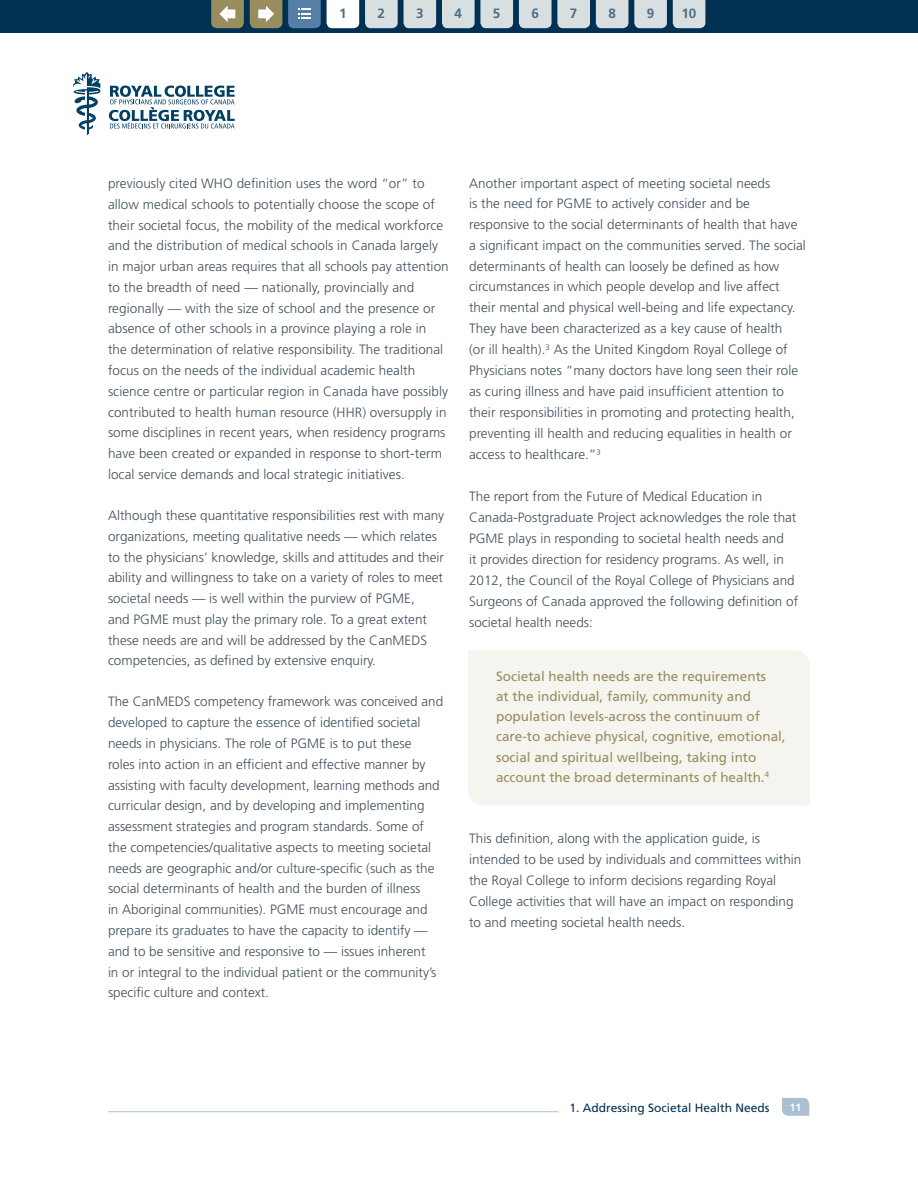
<style>
.page{position:relative;width:918px;height:1188px;background:#fff}
.page>*{position:absolute;margin:0;border:0;box-sizing:border-box;transform-origin:0 0}
.t1{font:300 13.5px/20.9px "Frutiger";color:#414f5c}
.t2{font:13.5px/20.2px "Frutiger";color:#998d5f}
.t3{font:700 13.5px "Frutiger";color:#4d6f86}
.t4{font:12px "Frutiger";color:#003152}
.t5{font:700 10.5px "Frutiger";color:#fff}
</style>
<div class="page">
<div style="left:468px;top:650px;width:342px;height:155px;background:#f5f4ef"></div>
<svg style="left:73px;top:72px;width:28px;height:63px"></svg>
<svg style="left:109px;top:86px;width:126px;height:43px"></svg>
<svg style="left:782px;top:1098px;width:27px;height:18px"></svg>
<hr style="left:108px;top:1111px;width:451px;height:1px;background:#aabfd2">
<div style="left:0;top:0;width:918px;height:33px;background:#003152"></div>
<svg style="left:327px;top:0;width:32px;height:28px"></svg>
<svg style="left:365px;top:0;width:33px;height:28px"></svg>
<svg style="left:404px;top:0;width:32px;height:28px"></svg>
<svg style="left:442px;top:0;width:71px;height:28px;background:#c3ced2"></svg>
<svg style="left:519px;top:0;width:71px;height:28px;background:#c3ced2"></svg>
<svg style="left:596px;top:0;width:32px;height:28px"></svg>
<svg style="left:634px;top:0;width:33px;height:28px"></svg>
<svg style="left:673px;top:0;width:32px;height:28px"></svg>
<svg style="left:288px;top:0;width:33px;height:28px"></svg>
<svg style="left:250px;top:0;width:32px;height:28px"></svg>
<svg style="left:211px;top:0;width:33px;height:28px"></svg>
<p class="t3" style="left:339px;top:6px;width:9px">1</p>
<p class="t3" style="left:378px;top:6px;width:9px">2</p>
<p class="t3" style="left:416px;top:6px;width:9px">3</p>
<p class="t3" style="left:455px;top:6px;width:9px">4</p>
<p class="t3" style="left:493px;top:6px;width:9px">5</p>
<p class="t3" style="left:531px;top:6px;width:9px">6</p>
<p class="t3" style="left:570px;top:6px;width:9px">7</p>
<p class="t3" style="left:608px;top:6px;width:9px">8</p>
<p class="t3" style="left:647px;top:6px;width:9px">9</p>
<p class="t3" style="left:681px;top:6px;width:17px">10</p>
<p class="t1" style="left:108px;top:172px;width:342px">previously cited WHO definition uses the word “or” to allow medical schools to potentially choose the scope of their societal focus, the mobility of the medical workforce and the distribution of medical schools in Canada largely in major urban areas requires that all schools pay attention to the breadth of need — nationally, provincially and regionally — with the size of school and the presence or absence of other schools in a province playing a role in<br>the determination of relative responsibility. The traditional focus on the needs of the individual academic health science centre or particular region in Canada have possibly contributed to health human resource (HHR) oversupply in some disciplines in recent years, when residency programs have been created or expanded in response to short-term local service demands and local strategic initiatives.</p>
<p class="t1" style="left:108px;top:505px;width:338px">Although these quantitative responsibilities rest with many organizations, meeting qualitative needs — which relates to the physicians’ knowledge, skills and attitudes and their ability and willingness to take on a variety of roles to meet societal needs — is well within the purview of PGME,<br>and PGME must play the primary role. To a great extent these needs are and will be addressed by the CanMEDS competencies, as defined by extensive enquiry.</p>
<p class="t1" style="left:108px;top:691px;width:337px">The CanMEDS competency framework was conceived and developed to capture the essence of identified societal needs in physicians. The role of PGME is to put these<br>roles into action in an efficient and effective manner by assisting with faculty development, learning methods and curricular design, and by developing and implementing assessment strategies and program standards. Some of the competencies/qualitative aspects to meeting societal needs are geographic and/or culture-specific (such as the social determinants of health and the burden of illness<br>in Aboriginal communities). PGME must encourage and prepare its graduates to have the capacity to identify — and to be sensitive and responsive to — issues inherent<br>in or integral to the individual patient or the community’s specific culture and context.</p>
<p class="t1" style="left:469px;top:172px;width:338px">Another important aspect of meeting societal needs<br>is the need for PGME to actively consider and be responsive to the social determinants of health that have a significant impact on the communities served. The social determinants of health can loosely be defined as how circumstances in which people develop and live affect their mental and physical well-being and life expectancy.<br>They have been characterized as a key cause of health<br>(or ill health).<sup>3</sup> As the United Kingdom Royal College of Physicians notes “many doctors have long seen their role as curing illness and have paid insufficient attention to their responsibilities in promoting and protecting health, preventing ill health and reducing equalities in health or access to healthcare.”<sup>3</sup></p>
<p class="t1" style="left:469px;top:486px;width:331px">The report from the Future of Medical Education in Canada-Postgraduate Project acknowledges the role that PGME plays in responding to societal health needs and<br>it provides direction for residency programs. As well, in 2012, the Council of the Royal College of Physicians and Surgeons of Canada approved the following definition of societal health needs:</p>
<p class="t2" style="left:496px;top:666px;width:291px">Societal health needs are the requirements<br>at the individual, family, community and population levels-across the continuum of care-to achieve physical, cognitive, emotional, social and spiritual wellbeing, taking into account the broad determinants of health.<sup>4</sup></p>
<p class="t1" style="left:469px;top:828px;width:334px">This definition, along with the application guide, is intended to be used by individuals and committees within the Royal College to inform decisions regarding Royal College activities that will have an impact on responding to and meeting societal health needs.</p>
<p class="t4" style="left:569px;top:1100px;width:202px">1. Addressing Societal Health Needs</p>
<p class="t5" style="left:790px;top:1101px;width:13px">11</p>
</div>
